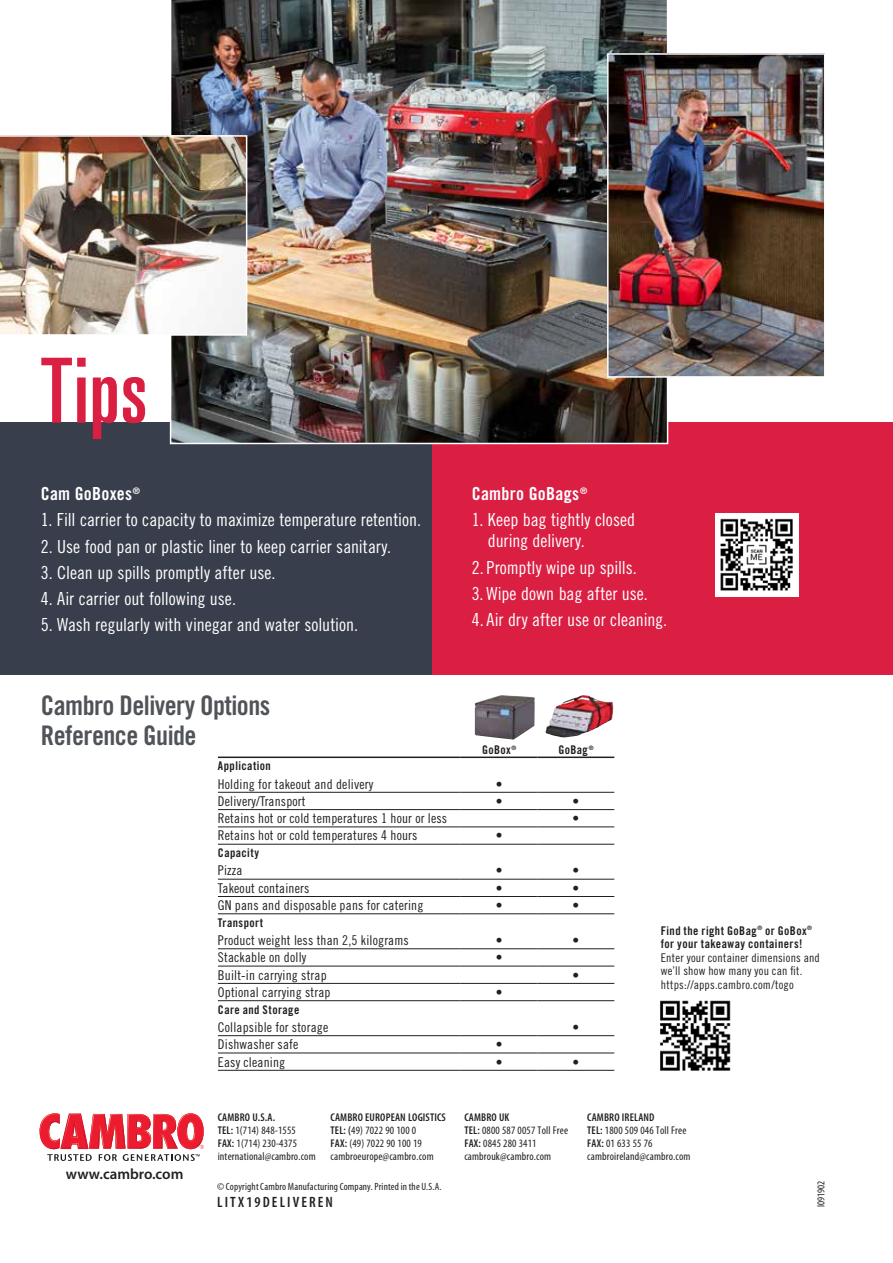
<style>
.page{position:relative;width:893px;height:1263px;background:#fff}
.page>*{position:absolute;margin:0;border:0;box-sizing:border-box;transform-origin:0 0}
.t1{font:ultra-condensed 90px "Univers";color:#da1f43}
.t2{font:27px/30px "Trade Gothic LT Std Bd Cn 20";letter-spacing:-.02em;color:#505357}
.t3{font:18px/21px "Trade Gothic LT Std Cn 18";color:#fff}
.t4{font:18px "Trade Gothic LT Std Bd Cn 20";letter-spacing:.015em;color:#fff}
.t5{font:600 condensed 15px "Myriad Pro";letter-spacing:.14em;color:#231f20}
.t6{font:600 15px "Myriad Pro";color:#231f20}
.t7{font:13.5px "Trade Gothic LT Std Cn 18";letter-spacing:.015em;color:#231f20}
.t8{font:12px/13.5px "Trade Gothic LT Std Bd Cn 20";letter-spacing:.035em;color:#231f20}
.t9{font:12px/13.5px "Trade Gothic LT Std Cn 18";letter-spacing:.015em;color:#231f20}
.t10{font:condensed 11.25px/12.8px "Myriad Pro";letter-spacing:.015em;color:#231f20}
.t11{font:condensed 10.5px "Myriad Pro";letter-spacing:.015em;color:#231f20}
.s1{font-weight:600}
</style>
<div class="page">
<div style="left:432px;top:422px;width:461px;height:252px;background:#da1f43"></div>
<div style="left:0;top:422px;width:432px;height:252px;background:#383e4c"></div>
<img style="left:715px;top:514px;width:83px;height:83px">
<img style="left:475px;top:695px;width:26px;height:34px">
<img style="left:545px;top:695px;width:40px;height:42px">
<img style="left:660px;top:1000px;width:71px;height:71px">
<img style="left:170px;top:0;width:498px;height:444px">
<img style="left:0;top:135px;width:247px;height:201px">
<img style="left:610px;top:56px;width:212px;height:319px">
<div style="left:607px;top:53px;width:218px;height:325px;border:2px solid #fff"></div>
<svg style="left:40px;top:1113px;width:164px;height:48px"></svg>
<hr style="left:218px;top:792px;width:243px;height:1px;background:#231f20">
<hr style="left:461px;top:792px;width:76px;height:1px;background:#231f20">
<hr style="left:537px;top:792px;width:77px;height:1px;background:#231f20">
<hr style="left:218px;top:809px;width:243px;height:1px;background:#231f20">
<hr style="left:461px;top:809px;width:76px;height:1px;background:#231f20">
<hr style="left:537px;top:809px;width:77px;height:1px;background:#231f20">
<hr style="left:218px;top:827px;width:243px;height:1px;background:#231f20">
<hr style="left:461px;top:827px;width:76px;height:1px;background:#231f20">
<hr style="left:537px;top:827px;width:77px;height:1px;background:#231f20">
<hr style="left:218px;top:879px;width:243px;height:1px;background:#231f20">
<hr style="left:461px;top:879px;width:76px;height:1px;background:#231f20">
<hr style="left:537px;top:879px;width:77px;height:1px;background:#231f20">
<hr style="left:218px;top:896px;width:243px;height:1px;background:#231f20">
<hr style="left:461px;top:896px;width:76px;height:1px;background:#231f20">
<hr style="left:537px;top:896px;width:77px;height:1px;background:#231f20">
<hr style="left:218px;top:948px;width:243px;height:1px;background:#231f20">
<hr style="left:461px;top:948px;width:76px;height:1px;background:#231f20">
<hr style="left:537px;top:948px;width:77px;height:1px;background:#231f20">
<hr style="left:218px;top:966px;width:243px;height:1px;background:#231f20">
<hr style="left:461px;top:966px;width:76px;height:1px;background:#231f20">
<hr style="left:537px;top:966px;width:77px;height:1px;background:#231f20">
<hr style="left:218px;top:983px;width:243px;height:1px;background:#231f20">
<hr style="left:461px;top:983px;width:76px;height:1px;background:#231f20">
<hr style="left:537px;top:983px;width:77px;height:1px;background:#231f20">
<hr style="left:218px;top:1035px;width:243px;height:1px;background:#231f20">
<hr style="left:461px;top:1035px;width:76px;height:1px;background:#231f20">
<hr style="left:537px;top:1035px;width:77px;height:1px;background:#231f20">
<hr style="left:218px;top:1053px;width:243px;height:1px;background:#231f20">
<hr style="left:461px;top:1053px;width:76px;height:1px;background:#231f20">
<hr style="left:537px;top:1053px;width:77px;height:1px;background:#231f20">
<hr style="left:218px;top:1070px;width:243px;height:1px;background:#231f20">
<hr style="left:461px;top:1070px;width:76px;height:1px;background:#231f20">
<hr style="left:537px;top:1070px;width:77px;height:1px;background:#231f20">
<hr style="left:218px;top:1000px;width:243px;height:1px;background:#231f20">
<hr style="left:461px;top:1000px;width:76px;height:1px;background:#231f20">
<hr style="left:537px;top:1000px;width:77px;height:1px;background:#231f20">
<hr style="left:218px;top:913px;width:243px;height:1px;background:#231f20">
<hr style="left:461px;top:913px;width:76px;height:1px;background:#231f20">
<hr style="left:537px;top:913px;width:77px;height:1px;background:#231f20">
<hr style="left:218px;top:844px;width:243px;height:1px;background:#231f20">
<hr style="left:461px;top:844px;width:76px;height:1px;background:#231f20">
<hr style="left:537px;top:844px;width:77px;height:1px;background:#231f20">
<hr style="left:218px;top:756px;width:243px;height:2px;background:#231f20">
<hr style="left:461px;top:756px;width:76px;height:2px;background:#231f20">
<hr style="left:537px;top:756px;width:77px;height:2px;background:#231f20">
<h1 class="t1" style="left:41px;top:339px;width:108px">Tips</h1>
<h3 class="t4" style="left:41px;top:483px;width:101px">Cam GoBoxes<sup>®</sup></h3>
<h3 class="t3" style="left:41px;top:509px;width:382px">1. Fill carrier to capacity to maximize temperature retention.</h3>
<h3 class="t3" style="left:41px;top:535px;width:352px">2. Use food pan or plastic liner to keep carrier sanitary.</h3>
<h3 class="t3" style="left:41px;top:562px;width:236px">3. Clean up spills promptly after use.</h3>
<h3 class="t3" style="left:41px;top:588px;width:197px">4. Air carrier out following use.</h3>
<h3 class="t3" style="left:41px;top:614px;width:319px">5. Wash regularly with vinegar and water solution.</h3>
<h2 class="t2" style="left:41px;top:690px;width:231px">Cambro Delivery Options<br>Reference Guide</h2>
<h3 class="t4" style="left:472px;top:483px;width:117px">Cambro GoBags<sup>®</sup></h3>
<h3 class="t3" style="left:488px;top:509px;width:149px;text-indent:-16px">1. Keep bag tightly closed during delivery.</h3>
<h3 class="t3" style="left:472px;top:556px;width:167px">2. Promptly wipe up spills.</h3>
<h3 class="t3" style="left:472px;top:583px;width:178px">3. Wipe down bag after use.</h3>
<h3 class="t3" style="left:472px;top:609px;width:197px">4. Air dry after use or cleaning.</h3>
<p class="t8" style="left:482px;top:743px;width:36px">GoBox<sup>®</sup></p>
<p class="t8" style="left:558px;top:743px;width:37px">GoBag<sup>®</sup></p>
<p class="t6" style="left:66px;top:1164px;width:119px">www.cambro.com</p>
<p class="t8" style="left:218px;top:759px;width:55px">Application</p>
<p class="t7" style="left:218px;top:776px;width:157px">Holding for takeout and delivery</p>
<p class="t7" style="left:496px;top:776px;width:8px">•</p>
<p class="t7" style="left:218px;top:793px;width:89px">Delivery/Transport</p>
<p class="t7" style="left:496px;top:793px;width:8px">•</p>
<p class="t7" style="left:573px;top:793px;width:8px">•</p>
<p class="t7" style="left:218px;top:810px;width:231px">Retains hot or cold temperatures 1 hour or less</p>
<p class="t7" style="left:573px;top:810px;width:8px">•</p>
<p class="t7" style="left:218px;top:827px;width:201px">Retains hot or cold temperatures 4 hours</p>
<p class="t7" style="left:496px;top:827px;width:8px">•</p>
<p class="t8" style="left:218px;top:846px;width:43px">Capacity</p>
<p class="t7" style="left:218px;top:862px;width:26px">Pizza</p>
<p class="t7" style="left:496px;top:862px;width:8px">•</p>
<p class="t7" style="left:573px;top:862px;width:8px">•</p>
<p class="t7" style="left:218px;top:880px;width:93px">Takeout containers</p>
<p class="t7" style="left:496px;top:880px;width:8px">•</p>
<p class="t7" style="left:573px;top:880px;width:8px">•</p>
<p class="t7" style="left:218px;top:897px;width:207px">GN pans and disposable pans for catering</p>
<p class="t7" style="left:496px;top:897px;width:8px">•</p>
<p class="t7" style="left:573px;top:897px;width:8px">•</p>
<p class="t8" style="left:218px;top:916px;width:47px">Transport</p>
<p class="t7" style="left:218px;top:932px;width:192px">Product weight less than 2,5 kilograms</p>
<p class="t7" style="left:496px;top:932px;width:8px">•</p>
<p class="t7" style="left:573px;top:932px;width:8px">•</p>
<p class="t7" style="left:218px;top:949px;width:90px">Stackable on dolly</p>
<p class="t7" style="left:496px;top:949px;width:8px">•</p>
<p class="t7" style="left:218px;top:967px;width:110px">Built-in carrying strap</p>
<p class="t7" style="left:573px;top:967px;width:8px">•</p>
<p class="t7" style="left:218px;top:984px;width:114px">Optional carrying strap</p>
<p class="t7" style="left:496px;top:984px;width:8px">•</p>
<p class="t8" style="left:218px;top:1003px;width:83px">Care and Storage</p>
<p class="t7" style="left:218px;top:1019px;width:112px">Collapsible for storage</p>
<p class="t7" style="left:573px;top:1019px;width:8px">•</p>
<p class="t7" style="left:218px;top:1036px;width:82px">Dishwasher safe</p>
<p class="t7" style="left:496px;top:1036px;width:8px">•</p>
<p class="t7" style="left:218px;top:1054px;width:69px">Easy cleaning</p>
<p class="t7" style="left:496px;top:1054px;width:8px">•</p>
<p class="t7" style="left:573px;top:1054px;width:8px">•</p>
<p class="t8" style="left:661px;top:923px;width:153px">Find the right GoBag<sup>®</sup> or GoBox<sup>® </sup>for your takeaway containers!</p>
<p class="t9" style="left:661px;top:950px;width:161px">Enter your container dimensions and we’ll show how many you can fit. https://apps.cambro.com/togo</p>
<p class="t10" style="left:218px;top:1111px;width:99px"><span class="s1">CAMBRO U.S.A.<br>TEL:</span> 1(714) 848-1555<br><span class="s1">FAX:</span> 1(714) 230-4375 international@cambro.com</p>
<p class="t10" style="left:464px;top:1111px;width:105px"><span class="s1">CAMBRO UK<br>TEL:</span> 0800 587 0057 Toll Free<br><span class="s1">FAX:</span> 0845 280 3411 cambrouk@cambro.com</p>
<p class="t10" style="left:587px;top:1111px;width:105px"><span class="s1">CAMBRO IRELAND<br>TEL:</span> 1800 509 046 Toll Free<br><span class="s1">FAX:</span> 01 633 55 76 cambroireland@cambro.com</p>
<p class="t5" style="left:217px;top:1193px;width:117px">LITX19DELIVEREN</p>
<p class="t10" style="left:331px;top:1111px;width:117px"><span class="s1">CAMBRO EUROPEAN LOGISTICS<br>TEL: (</span>49) 7022 90 100 0<br><span class="s1">FAX:</span> (49) 7022 90 100 19 cambroeurope@cambro.com</p>
<p class="t11" style="left:217px;top:1180px;width:226px">© Copyright Cambro Manufacturing Company. Printed in the U.S.A.</p>
<p class="t11" style="left:815px;top:1207px;width:28px;rotate:-90deg">I091902</p>
</div>
